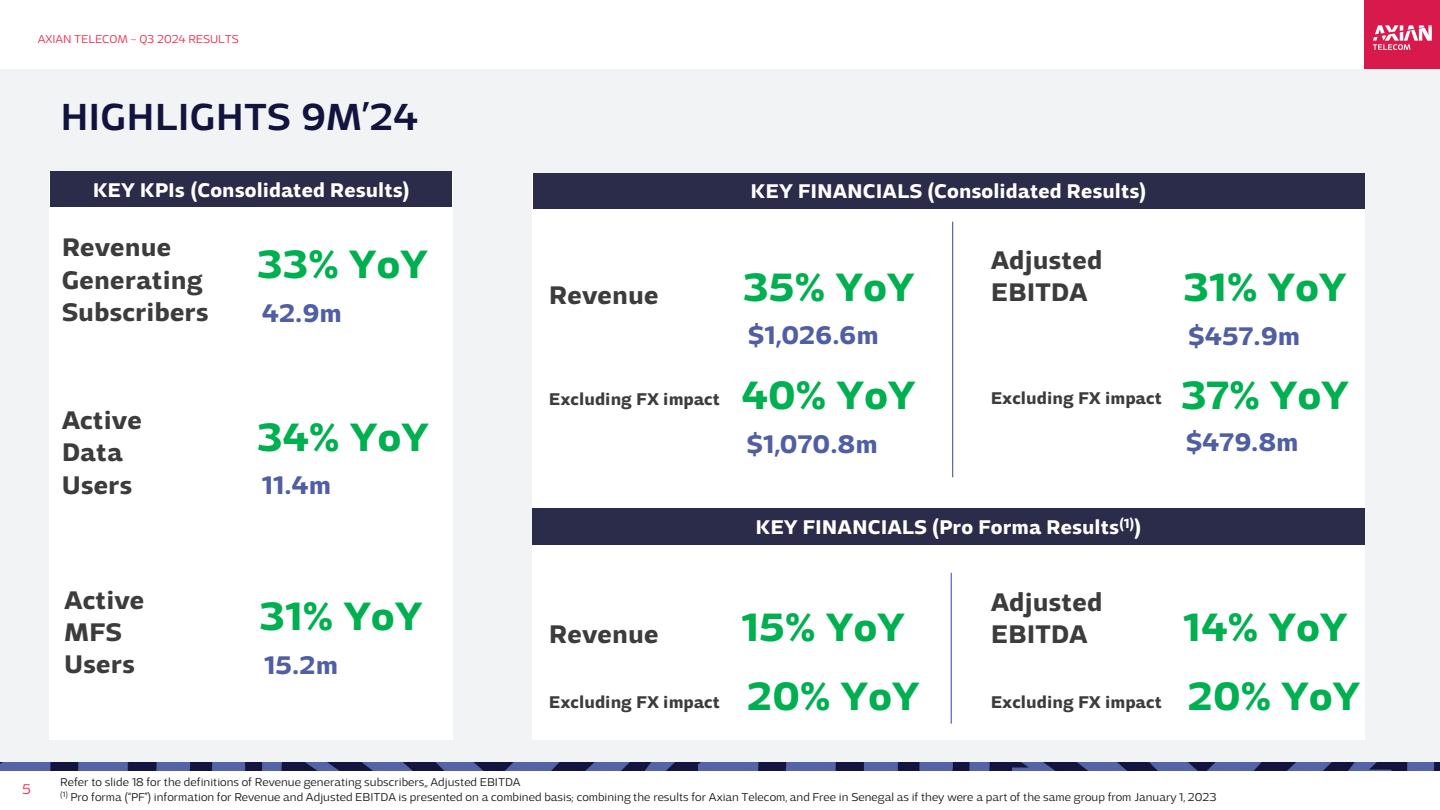
<style>
.page{position:relative;width:1440px;height:810px;background:#fff}
.page>*{position:absolute;margin:0;border:0;box-sizing:border-box;transform-origin:0 0}
.t1{font:700 42px "Adria Grotesk";color:#00b050}
.t2{font:500 39.9px "Adria Grotesk";color:#12143e}
.t3{font:700 27px/32.4px "Adria Grotesk";color:#3b3c3b}
.t4{font:700 27px "Adria Grotesk";color:#505ea3}
.t5{font:700 21px "Adria Grotesk";color:#fff}
.t6{font:700 18px "Adria Grotesk";color:#3b3c3b}
.t7{font:300 15px "Adria Grotesk";color:#ec3252}
.t8{font:300 12px "Adria Grotesk";color:#1d1e1d}
.t9{font:300 12px "Adria Grotesk";color:#ec3252}
</style>
<div class="page">
<div style="left:1365px;top:0;width:75px;height:75px;background:#d7194b"></div>
<svg style="left:1373px;top:25px;width:59px;height:25px"></svg>
<div style="left:0;top:70px;width:1440px;height:700px;background:#f1f3f4"></div>
<img style="left:0;top:762px;width:1440px;height:9px">
<div style="left:50px;top:173px;width:403px;height:567px;background:#fff"></div>
<div style="left:51px;top:171px;width:401px;height:36px;background:#2a2c49"></div>
<div style="left:533px;top:173px;width:832px;height:567px;background:#fff"></div>
<div style="left:533px;top:173px;width:832px;height:36px;background:#2a2c49"></div>
<div style="left:533px;top:509px;width:832px;height:36px;background:#2a2c49"></div>
<hr style="left:952px;top:222px;width:1px;height:255px;background:#4c5aa1">
<hr style="left:951px;top:573px;width:1px;height:151px;background:#4c5aa1">
<p class="t9" style="left:38px;top:32px;width:203px">AXIAN TELECOM – Q3 2024 RESULTS</p>
<p class="t7" style="left:22px;top:781px;width:10px">5</p>
<p class="t2" style="left:60px;top:94px;width:359px">HIGHLIGHTS 9M’24</p>
<p class="t5" style="left:93px;top:178px;width:319px">KEY KPIs (Consolidated Results)</p>
<p class="t3" style="left:62px;top:232px;width:149px">Revenue<br>Generating<br>Subscribers</p>
<p class="t1" style="left:257px;top:240px;width:173px">33% YoY</p>
<p class="t4" style="left:262px;top:297px;width:82px">42.9m</p>
<p class="t3" style="left:62px;top:404px;width:82px">Active</p>
<p class="t3" style="left:62px;top:437px;width:63px">Data</p>
<p class="t3" style="left:62px;top:469px;width:72px">Users</p>
<p class="t3" style="left:64px;top:584px;width:82px">Active</p>
<p class="t3" style="left:64px;top:616px;width:59px">MFS</p>
<p class="t3" style="left:64px;top:649px;width:72px">Users</p>
<p class="t1" style="left:257px;top:412px;width:174px">34% YoY</p>
<p class="t4" style="left:262px;top:470px;width:71px">11.4m</p>
<p class="t1" style="left:259px;top:592px;width:165px">31% YoY</p>
<p class="t4" style="left:264px;top:649px;width:75px">15.2m</p>
<p class="t3" style="left:549px;top:280px;width:111px">Revenue</p>
<p class="t5" style="left:751px;top:179px;width:398px">KEY FINANCIALS (Consolidated Results)</p>
<p class="t1" style="left:743px;top:262px;width:173px">35% YoY</p>
<p class="t4" style="left:748px;top:320px;width:132px">$1,026.6m</p>
<p class="t3" style="left:991px;top:244px;width:113px">Adjusted<br>EBITDA</p>
<p class="t1" style="left:1183px;top:263px;width:165px">31% YoY</p>
<p class="t4" style="left:1188px;top:320px;width:113px">$457.9m</p>
<p class="t6" style="left:549px;top:388px;width:173px">Excluding FX impact</p>
<p class="t1" style="left:742px;top:370px;width:176px">40% YoY</p>
<p class="t4" style="left:747px;top:428px;width:133px">$1,070.8m</p>
<p class="t6" style="left:991px;top:388px;width:173px">Excluding FX impact</p>
<p class="t1" style="left:1181px;top:371px;width:170px">37% YoY</p>
<p class="t4" style="left:1186px;top:426px;width:114px">$479.8m</p>
<p class="t3" style="left:549px;top:619px;width:111px">Revenue</p>
<p class="t6" style="left:549px;top:692px;width:173px">Excluding FX impact</p>
<p class="t5" style="left:755px;top:515px;width:388px">KEY FINANCIALS (Pro Forma Results<sup>(1)</sup>)</p>
<p class="t1" style="left:742px;top:603px;width:165px">15% YoY</p>
<p class="t1" style="left:747px;top:671px;width:174px">20% YoY</p>
<p class="t3" style="left:991px;top:586px;width:113px">Adjusted<br>EBITDA</p>
<p class="t6" style="left:991px;top:692px;width:173px">Excluding FX impact</p>
<p class="t1" style="left:1183px;top:603px;width:166px">14% YoY</p>
<p class="t1" style="left:1188px;top:671px;width:174px">20% YoY</p>
<p class="t8" style="left:60px;top:775px;width:462px">Refer to slide 18 for the definitions of Revenue generating subscribers,, Adjusted EBITDA</p>
<p class="t8" style="left:60px;top:790px;width:1158px"><sup>(1)</sup> Pro forma (“PF”) information for Revenue and Adjusted EBITDA is presented on a combined basis; combining the results for Axian Telecom, and Free in Senegal as if they were a part of the same group from January 1, 2023</p>
</div>
